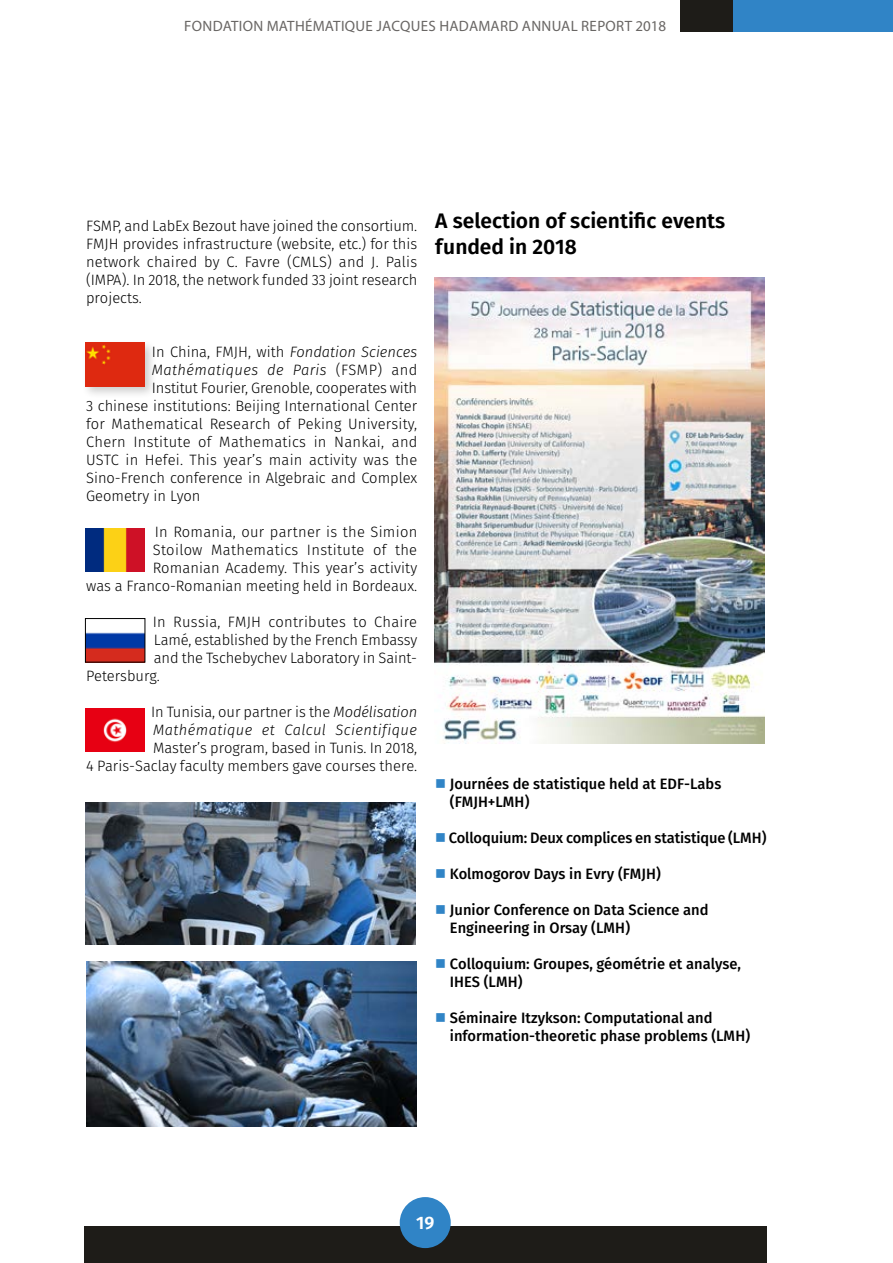
<style>
.page{position:relative;width:893px;height:1263px;background:#fff}
.page>*{position:absolute;margin:0;border:0;box-sizing:border-box;transform-origin:0 0}
.parent_herve{font:600 21px/25.2px "Fira Sans";color:#000}
.t1{font:600 18px "Fira Sans";color:#fff}
.parent_herve-2{font:300 15px/18px "Fira Sans";color:#000;text-align:right}
.texte_justif_c10_def{font:300 15px/18px "Fira Sans";color:#000;text-align:justify}
.texte_justif_c10_def-2{font:500 15px/18px "Fira Sans";color:#000}
.t2{font:15px "Myriad Pro";letter-spacing:.02em;color:#696664}
.parent_herve-3{font:300 15px "Fira Sans";letter-spacing:.02em;color:#000}
.parent_herve-4{font:italic 300 15px "Fira Sans";letter-spacing:.025em;color:#000}
.s1{font-style:italic}
.s2{font-style:normal}
.s3{color:#3084c6}
</style>
<div class="page">
<div style="left:680px;top:0;width:160px;height:31px;background:#1e1c18"></div>
<div style="left:84px;top:1226px;width:682px;height:37px;background:#1e1c18"></div>
<div style="left:400px;top:1197px;width:51px;height:51px;background:#3084c6;border-radius:50%"></div>
<div style="left:733px;top:0;width:160px;height:31px;background:#3084c6"></div>
<div style="left:81px;top:339px;width:76px;height:60px;background:#000;opacity:.2"></div>
<div style="left:85px;top:343px;width:60px;height:43px;background:#de2910"></div>
<img style="left:85px;top:528px;width:60px;height:44px">
<img style="left:87px;top:632px;width:56px;height:28px">
<div style="left:85px;top:618px;width:60px;height:44px;border:1px solid #000"></div>
<img style="left:85px;top:708px;width:60px;height:44px">
<img style="left:435px;top:277px;width:330px;height:467px">
<img style="left:87px;top:961px;width:330px;height:165px">
<img style="left:85px;top:802px;width:330px;height:142px">
<p class="t2" style="left:184px;top:17px;width:483px">FONDATION MATHÉMATIQUE JACQUES HADAMARD ANNUAL REPORT 2018</p>
<p class="texte_justif_c10_def" style="left:86px;top:216px;width:333px">FSMP, and LabEx Bezout have joined the consortium.<br>FMJH provides infrastructure (website, etc.) for this network chaired by C. Favre (CMLS) and J. Palis (IMPA). In 2018, the network funded 33 joint research projects.</p>
<p class="parent_herve-2" style="left:152px;top:342px;width:267px">In China, FMJH, with <span class="s1">Fondation Sciences</span></p>
<p class="parent_herve-4" style="left:152px;top:359px;width:267px">Mathématiques de Paris <span class="s2">(FSMP) and</span></p>
<p class="parent_herve-2" style="left:152px;top:378px;width:267px">Institut Fourier, Grenoble, cooperates with</p>
<p class="parent_herve-2" style="left:86px;top:396px;width:333px">3 chinese institutions: Beijing International Center</p>
<p class="parent_herve-2" style="left:86px;top:414px;width:333px">for Mathematical Research of Peking University,</p>
<p class="parent_herve-3" style="left:86px;top:431px;width:333px">Chern Institute of Mathematics in Nankai, and</p>
<p class="parent_herve-2" style="left:86px;top:450px;width:333px">USTC in Hefei. This year’s main activity was the</p>
<p class="parent_herve-2" style="left:86px;top:468px;width:333px">Sino-French conference in Algebraic and Complex</p>
<p class="parent_herve-2" style="left:86px;top:486px;width:116px">Geometry in Lyon</p>
<p class="texte_justif_c10_def" style="left:86px;top:522px;width:333px;text-align:right">In Romania, our partner is the Simion<br>Stoilow Mathematics Institute of the Romanian Academy. This year’s activity<br>was a Franco-Romanian meeting held in Bordeaux.</p>
<p class="parent_herve-2" style="left:153px;top:612px;width:266px">In Russia, FMJH contributes to Chaire</p>
<p class="parent_herve-2" style="left:154px;top:630px;width:265px">Lamé, established by the French Embassy</p>
<p class="parent_herve-2" style="left:154px;top:648px;width:265px">and the Tschebychev Laboratory in Saint-</p>
<p class="parent_herve-2" style="left:86px;top:666px;width:75px">Petersburg.</p>
<p class="parent_herve-2" style="left:86px;top:702px;width:333px">In Tunisia, our partner is the <span class="s1">Modélisation Mathématique et Calcul Scientifique<br></span>Master’s program, based in Tunis. In 2018,<br>4 Paris-Saclay faculty members gave courses there.</p>
<p class="parent_herve" style="left:435px;top:208px;width:291px">A selection of scientific events funded in 2018</p>
<p class="texte_justif_c10_def-2" style="left:450px;top:774px;width:273px;text-indent:-15px"><span class="s3">■</span> Journées de statistique held at EDF-Labs (FMJH+LMH)</p>
<p class="texte_justif_c10_def-2" style="left:435px;top:828px;width:333px"><span class="s3">■</span> Colloquium: Deux complices en statistique (LMH)</p>
<p class="texte_justif_c10_def-2" style="left:435px;top:864px;width:227px"><span class="s3">■</span> Kolmogorov Days in Evry (FMJH)</p>
<p class="texte_justif_c10_def-2" style="left:450px;top:900px;width:260px;text-indent:-15px"><span class="s3">■</span> Junior Conference on Data Science and<br>Engineering in Orsay (LMH)</p>
<p class="texte_justif_c10_def-2" style="left:450px;top:954px;width:293px;text-indent:-15px"><span class="s3">■</span> Colloquium: Groupes, géométrie et analyse,<br>IHES (LMH)</p>
<p class="texte_justif_c10_def-2" style="left:450px;top:1008px;width:302px;text-indent:-15px"><span class="s3">■</span> Séminaire Itzykson: Computational and information-theoretic phase problems (LMH)</p>
<p class="t1" style="left:416px;top:1210px;width:20px">19</p>
</div>
